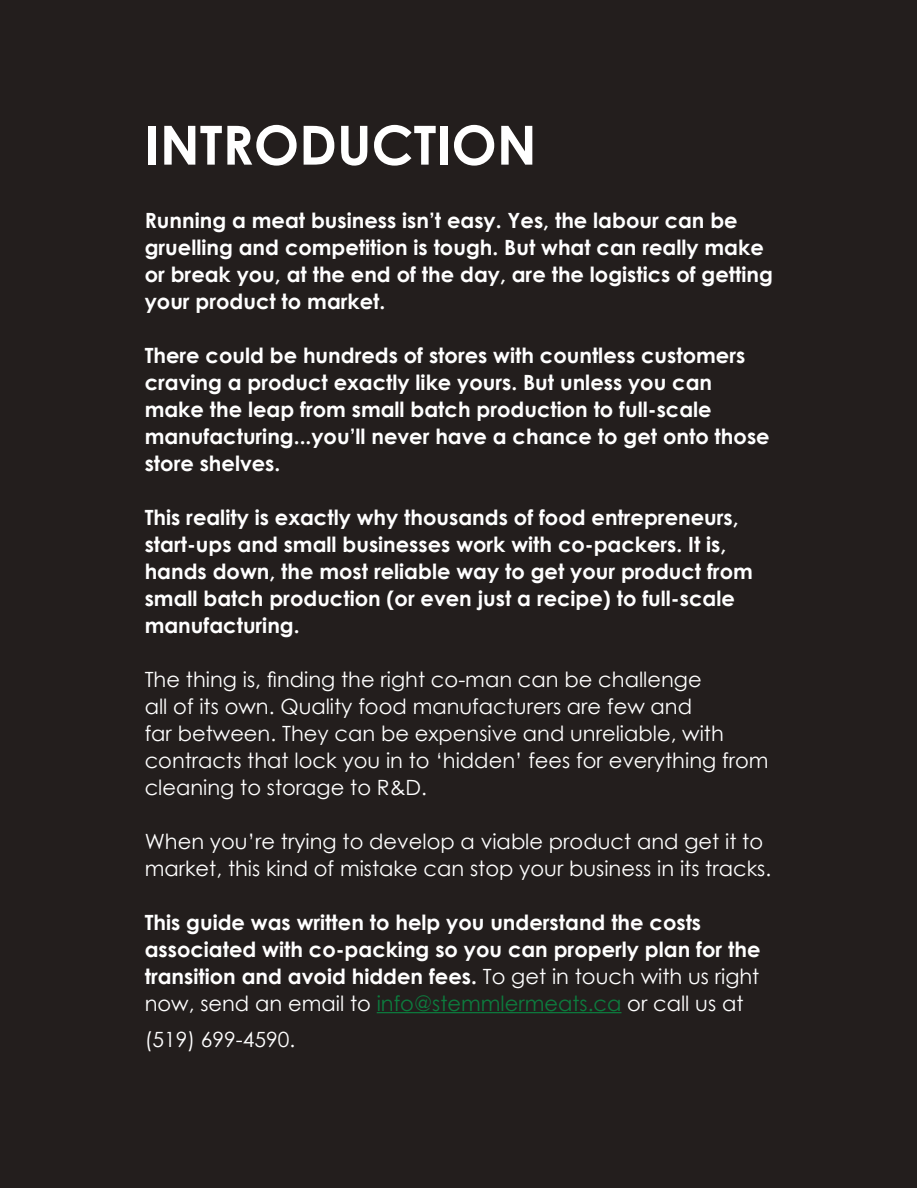
<style>
.page{position:relative;width:918px;height:1188px;background:#fff}
.page>*{position:absolute;margin:0;border:0;box-sizing:border-box;transform-origin:0 0}
.t1{font:700 54px "Century Gothic";color:#fff}
.t2{font:700 21px/27px "Century Gothic";color:#fff}
.t3{font:21px/27px "Century Gothic";color:#fff}
.s1{font-weight:400}
.s2{font-weight:400;color:#0d7c3e}
</style>
<div class="page">
<div style="left:1px;top:1px;width:916px;height:1187px;background:#231e1d"></div>
<hr style="left:377px;top:1012px;width:244px;height:1px;background:#0d7c3e">
<p class="t1" style="left:145px;top:104px;width:394px">INTRODUCTION</p>
<p class="t2" style="left:145px;top:206px;width:630px">Running a meat business isn’t easy. Yes, the labour can be gruelling and competition is tough. But what can really make or break you, at the end of the day, are the logistics of getting your product to market.</p>
<p class="t2" style="left:145px;top:341px;width:626px">There could be hundreds of stores with countless customers craving a product exactly like yours. But unless you can make the leap from small batch production to full-scale manufacturing...you’ll never have a chance to get onto those store shelves.</p>
<p class="t2" style="left:145px;top:503px;width:610px">This reality is exactly why thousands of food entrepreneurs, start-ups and small businesses work with co-packers. It is, hands down, the most reliable way to get your product from small batch production (or even just a recipe) to full-scale manufacturing.</p>
<p class="t3" style="left:145px;top:665px;width:625px">The thing is, finding the right co-man can be challenge<br>all of its own. Quality food manufacturers are few and<br>far between. They can be expensive and unreliable, with contracts that lock you in to ‘hidden’ fees for everything from cleaning to storage to R&amp;D.</p>
<p class="t3" style="left:145px;top:827px;width:628px">When you’re trying to develop a viable product and get it to market, this kind of mistake can stop your business in its tracks.</p>
<p class="t2" style="left:145px;top:908px;width:617px">This guide was written to help you understand the costs associated with co-packing so you can properly plan for the transition and avoid hidden fees. <span class="s1">To get in touch with us right now, send an email to</span> <span class="s2">info@stemmlermeats.ca</span> <span class="s1">or call us at</span></p>
<p class="t3" style="left:145px;top:1025px;width:152px">(519) 699-4590.</p>
</div>
